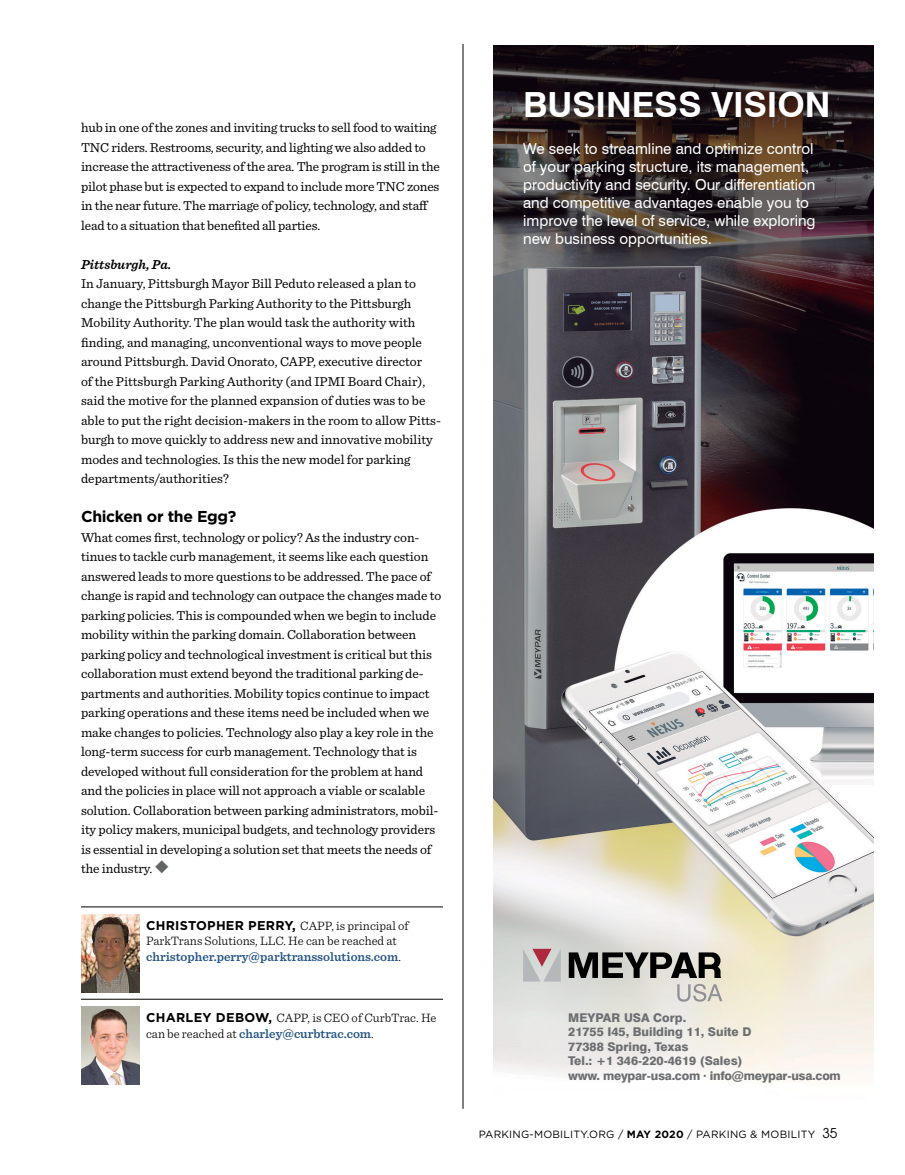
<style>
.page{position:relative;width:905px;height:1175px;background:#fff}
.page>*{position:absolute;margin:0;border:0;box-sizing:border-box;transform-origin:0 0}
.t1{font:700 34.65px "Swiss 721 BT";color:#fff}
.Subhead{font:700 15.75px "Gotham";letter-spacing:-.02em;color:#000}
.t2{font:15.15px/18.1px "Swiss 721 BT";color:#fff}
.Text_Sentinel_NI{font:13.5px/19.5px "Sentinel";letter-spacing:-.005em;color:#000}
.Text_Sentinel{font:13.5px/19.5px "Sentinel";letter-spacing:-.01em;color:#000}
.Subhead_2{font:italic 600 13.5px "Sentinel";color:#000}
.Biography{font:300 12.75px/15.8px "Sentinel";color:#000}
.t3{font:800 12px/14.5px "Swiss 721 BT";color:#6d6e71}
.t4{font:10.5px "Gotham";letter-spacing:.02em;color:#000}
.s1{color:#636466}
.s2{font-family:"Gotham";font-weight:700}
.s3{font-weight:600;color:#285786}
.s4{font-weight:700}
.s5{font-family:"ITC Avant Garde Std";font-size:13.5px}
</style>
<div class="page">
<hr style="left:81px;top:906px;width:362px;height:1px;background:#000">
<hr style="left:81px;top:999px;width:362px;height:1px;background:#000">
<img style="left:81px;top:914px;width:59px;height:78px">
<img style="left:81px;top:1007px;width:59px;height:78px">
<img style="left:493px;top:45px;width:380px;height:1037px">
<svg style="left:523px;top:948px;width:37px;height:33px"></svg>
<svg style="left:568px;top:952px;width:154px;height:49px;background:#9b9b96"></svg>
<hr style="left:462px;top:44px;width:1px;height:1064px;background:#000">
<p class="Text_Sentinel" style="left:81px;top:117px;width:360px">hub in one of the zones and inviting trucks to sell food to waiting TNC riders. Restrooms, security, and lighting we also added to increase the attractiveness of the area. The program is still in the pilot phase but is expected to expand to include more TNC zones in the near future. The marriage of policy, technology, and staff lead to a situation that benefited all parties.</p>
<p class="Subhead_2" style="left:81px;top:254px;width:92px">Pittsburgh, Pa.</p>
<p class="Text_Sentinel_NI" style="left:81px;top:273px;width:361px">In January, Pittsburgh Mayor Bill Peduto released a plan to change the Pittsburgh Parking Authority to the Pittsburgh Mobility Authority. The plan would task the authority with finding, and managing, unconventional ways to move people around Pittsburgh. David Onorato, CAPP, executive director<br>of the Pittsburgh Parking Authority (and IPMI Board Chair), said the motive for the planned expansion of duties was to be able to put the right decision-makers in the room to allow Pitts&shy;burgh to move quickly to address new and innovative mobility modes and technologies. Is this the new model for parking departments/authorities?</p>
<p class="Subhead" style="left:81px;top:506px;width:157px">Chicken or the Egg?</p>
<p class="Text_Sentinel_NI" style="left:81px;top:526px;width:362px">What comes first, technology or policy? As the industry con&shy;tinues to tackle curb management, it seems like each question answered leads to more questions to be addressed. The pace of change is rapid and technology can outpace the changes made to parking policies. This is compounded when we begin to include mobility within the parking domain. Collaboration between parking policy and technological investment is critical but this collaboration must extend beyond the traditional parking de&shy;partments and authorities. Mobility topics continue to impact parking operations and these items need be included when we make changes to policies. Technology also play a key role in the long-term success for curb management. Technology that is developed without full consideration for the problem at hand and the policies in place will not approach a viable or scalable solution. Collaboration between parking administrators, mobil&shy;ity policy makers, municipal budgets, and technology providers is essential in developing a solution set that meets the needs of the industry. <span class="s1">◆</span></p>
<p class="Biography" style="left:146px;top:916px;width:264px"><span class="s2">CHRISTOPHER PERRY,</span> CAPP, is principal of<br>ParkTrans Solutions, LLC. He can be reached at <span class="s3">christopher.perry@parktranssolutions.com</span>.</p>
<p class="t1" style="left:523px;top:84px;width:309px">BUSINESS VISION</p>
<p class="t2" style="left:523px;top:139px;width:294px">We seek to streamline and optimize control of your parking structure, its management, productivity and security. Our differentiation and competitive advantages enable you to improve the level of service, while exploring new business opportunities.</p>
<p class="Biography" style="left:146px;top:1009px;width:292px"><span class="s2">CHARLEY DEBOW,</span> CAPP, is CEO of CurbTrac. He can be reached at <span class="s3">charley@curbtrac.com</span>.</p>
<p class="t3" style="left:568px;top:1010px;width:274px">MEYPAR USA Corp.<br>21755 I45, Building 11, Suite D<br>77388 Spring, Texas<br>Tel.: +1 346-220-4619 (Sales)<br>www. meypar-usa.com · info@meypar-usa.com</p>
<p class="t4" style="left:478px;top:1127px;width:360px">PARKING-MOBILITY.ORG / <span class="s4">MAY 2020</span> / PARKING &amp; MOBILITY <span class="s5">35</span></p>
</div>
